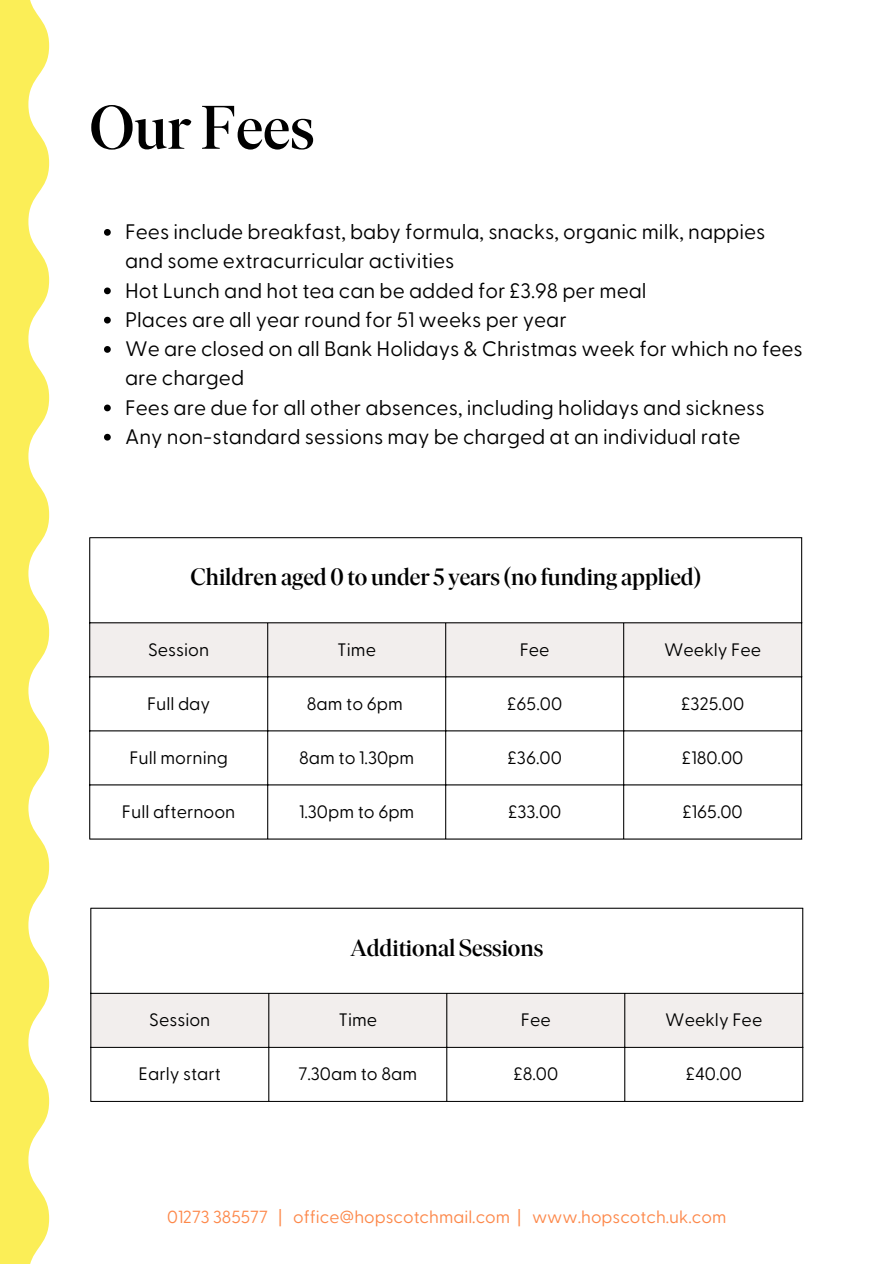
<style>
.page{position:relative;width:894px;height:1264px;background:#fff}
.page>*{position:absolute;margin:0;border:0;box-sizing:border-box;transform-origin:0 0}
.t1{font:500 61.35px "Ivar Display";color:#000}
.t2{font:500 24px "Ivar Display";color:#000}
.t3{font:21px/29.2px "Greycliff CF";color:#000}
.t4{font:18px "Greycliff CF";color:#000}
.t5{font:17.55px "Greycliff CF";color:#fd884a}
</style>
<div class="page">
<svg style="left:90px;top:623px;width:711px;height:215px"></svg>
<hr style="left:89px;top:538px;width:1px;height:300px;background:#000">
<hr style="left:267px;top:623px;width:1px;height:215px;background:#000">
<hr style="left:445px;top:623px;width:1px;height:215px;background:#000">
<hr style="left:623px;top:623px;width:1px;height:215px;background:#000">
<hr style="left:801px;top:538px;width:1px;height:300px;background:#000">
<hr style="left:89px;top:537px;width:712px;height:1px;background:#000">
<hr style="left:89px;top:622px;width:712px;height:1px;background:#000">
<hr style="left:89px;top:676px;width:712px;height:1px;background:#000">
<hr style="left:89px;top:730px;width:712px;height:1px;background:#000">
<hr style="left:89px;top:784px;width:712px;height:1px;background:#000">
<hr style="left:89px;top:838px;width:712px;height:1px;background:#000">
<svg style="left:104px;top:229px;width:7px;height:7px"></svg>
<svg style="left:104px;top:287px;width:7px;height:7px"></svg>
<svg style="left:104px;top:317px;width:7px;height:6px"></svg>
<svg style="left:104px;top:346px;width:7px;height:7px"></svg>
<svg style="left:104px;top:404px;width:7px;height:7px"></svg>
<svg style="left:104px;top:434px;width:7px;height:6px"></svg>
<svg style="left:0;top:0;width:49px;height:1263px;fill:#fbee57"></svg>
<div style="left:91px;top:993px;width:711px;height:53px;background:#f2eeed"></div>
<hr style="left:90px;top:908px;width:1px;height:192px;background:#000">
<hr style="left:268px;top:993px;width:1px;height:107px;background:#000">
<hr style="left:446px;top:993px;width:1px;height:107px;background:#000">
<hr style="left:624px;top:993px;width:1px;height:107px;background:#000">
<hr style="left:802px;top:908px;width:1px;height:192px;background:#000">
<hr style="left:90px;top:907px;width:713px;height:1px;background:#000">
<hr style="left:90px;top:992px;width:713px;height:1px;background:#000">
<hr style="left:90px;top:1046px;width:713px;height:1px;background:#000">
<hr style="left:90px;top:1100px;width:713px;height:1px;background:#000">
<p class="t1" style="left:89px;top:103px;width:226px">Our Fees</p>
<p class="t3" style="left:125px;top:216px;width:641px">Fees include breakfast, baby formula, snacks, organic milk, nappies and some extracurricular activities</p>
<p class="t3" style="left:125px;top:274px;width:523px">Hot Lunch and hot tea can be added for £3.98 per meal</p>
<p class="t3" style="left:125px;top:304px;width:443px">Places are all year round for 51 weeks per year</p>
<p class="t3" style="left:125px;top:333px;width:679px">We are closed on all Bank Holidays &amp; Christmas week for which no fees are charged</p>
<p class="t3" style="left:125px;top:391px;width:641px">Fees are due for all other absences, including holidays and sickness</p>
<p class="t3" style="left:125px;top:421px;width:617px">Any non-standard sessions may be charged at an individual rate</p>
<p class="t2" style="left:190px;top:567px;width:512px">Children aged 0 to under 5 years (no funding applied)</p>
<h1 class="t4" style="left:148px;top:637px;width:63px">Session</h1>
<p class="t4" style="left:337px;top:637px;width:40px">Time</p>
<p class="t4" style="left:519px;top:637px;width:31px">Fee</p>
<p class="t4" style="left:664px;top:637px;width:99px">Weekly Fee</p>
<p class="t4" style="left:147px;top:691px;width:65px">Full day</p>
<p class="t4" style="left:307px;top:691px;width:98px">8am to 6pm</p>
<p class="t4" style="left:507px;top:691px;width:56px">£65.00</p>
<p class="t4" style="left:681px;top:691px;width:64px">£325.00</p>
<p class="t4" style="left:129px;top:745px;width:100px">Full morning</p>
<p class="t4" style="left:299px;top:745px;width:117px">8am to 1.30pm</p>
<p class="t4" style="left:507px;top:745px;width:56px">£36.00</p>
<p class="t4" style="left:681px;top:745px;width:63px">£180.00</p>
<p class="t4" style="left:122px;top:799px;width:115px">Full afternoon</p>
<p class="t4" style="left:299px;top:799px;width:117px">1.30pm to 6pm</p>
<p class="t4" style="left:508px;top:799px;width:55px">£33.00</p>
<p class="t4" style="left:682px;top:799px;width:62px">£165.00</p>
<p class="t2" style="left:350px;top:937px;width:194px">Additional Sessions</p>
<p class="t4" style="left:149px;top:1008px;width:63px">Session</p>
<p class="t4" style="left:338px;top:1008px;width:40px">Time</p>
<p class="t4" style="left:520px;top:1008px;width:31px">Fee</p>
<p class="t4" style="left:665px;top:1008px;width:99px">Weekly Fee</p>
<p class="t4" style="left:139px;top:1062px;width:84px">Early start</p>
<p class="t4" style="left:298px;top:1062px;width:120px">7.30am to 8am</p>
<p class="t4" style="left:513px;top:1062px;width:46px">£8.00</p>
<p class="t4" style="left:685px;top:1062px;width:58px">£40.00</p>
<p class="t5" style="left:167px;top:1205px;width:560px">01273 385577 | office@hopscotchmail.com | www.hopscotch.uk.com</p>
</div>
